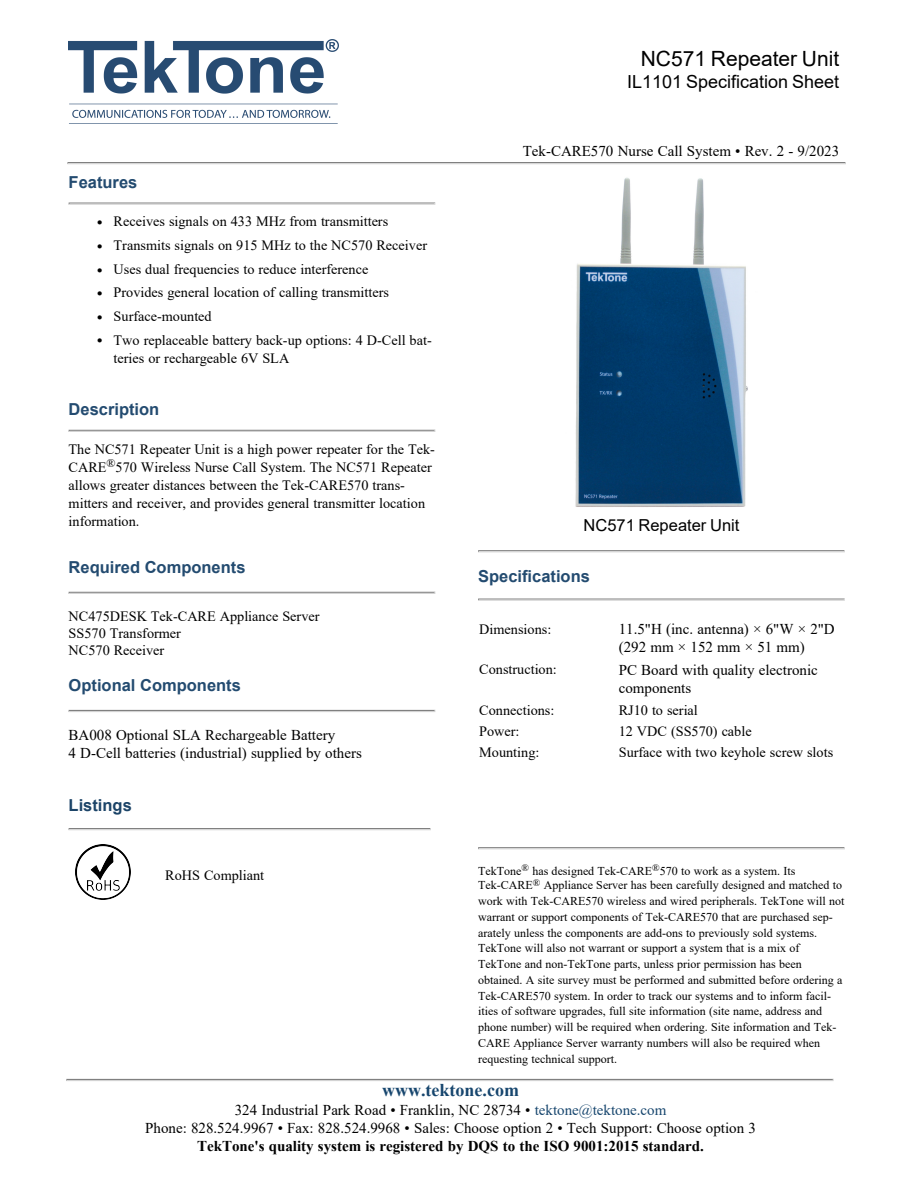
<style>
.page{position:relative;width:918px;height:1188px;background:#fff}
.page>*{position:absolute;margin:0;border:0;box-sizing:border-box;transform-origin:0 0}
.t1{font:21px "Arial";color:#000}
.t2{font:18px "Arial";color:#000}
.t3{font:700 18px "Times New Roman";color:#17466e}
.t4{font:700 16.5px "Arial";color:#234b70}
.t5{font:16.5px "Arial";color:#000}
.t6{font:700 16.5px "Arial";color:#1c4468}
.t7{font:15px/18px "Times New Roman";color:#000}
.t8{font:700 15px "Times New Roman";color:#000}
.t9{font:14.25px/18px "Times New Roman";color:#000}
.t10{font:12px/15.8px "Times New Roman";color:#000}
.s1{font-style:inherit}
.s2{color:#17466e}
</style>
<div class="page">
<img style="left:75px;top:845px;width:55px;height:55px">
<img style="left:559px;top:164px;width:203px;height:343px">
<svg style="left:69px;top:202px;width:366px;height:3px"></svg>
<svg style="left:69px;top:430px;width:366px;height:2px"></svg>
<svg style="left:69px;top:592px;width:366px;height:2px"></svg>
<svg style="left:69px;top:710px;width:366px;height:2px"></svg>
<svg style="left:69px;top:828px;width:362px;height:2px"></svg>
<svg style="left:478px;top:550px;width:367px;height:2px"></svg>
<svg style="left:478px;top:598px;width:367px;height:3px"></svg>
<svg style="left:478px;top:847px;width:367px;height:2px"></svg>
<img style="left:69px;top:39px;width:270px;height:85px">
<svg style="left:68px;top:162px;width:778px;height:2px;background:#ababab"></svg>
<svg style="left:66px;top:1079px;width:768px;height:2px;background:#a9a9a9"></svg>
<h1 class="t1" style="left:641px;top:51px;width:200px">NC571 Repeater Unit</h1>
<h2 class="t2" style="left:627px;top:75px;width:214px">IL1101 Specification Sheet</h2>
<h3 class="t4" style="left:69px;top:176px;width:70px">Features</h3>
<p class="t9" style="left:97px;top:214px;width:293px">● Receives signals on 433 MHz from transmitters</p>
<p class="t9" style="left:97px;top:238px;width:332px">● Transmits signals on 915 MHz to the NC570 Receiver</p>
<p class="t9" style="left:97px;top:261px;width:273px">● Uses dual frequencies to reduce interference</p>
<p class="t9" style="left:97px;top:285px;width:294px">● Provides general location of calling transmitters</p>
<p class="t9" style="left:97px;top:309px;width:116px">● Surface-mounted</p>
<p class="t9" style="left:114px;top:332px;width:320px;text-indent:-17px">● Two replaceable battery back-up options: 4 D-Cell bat&shy;teries or rechargeable 6V SLA</p>
<h3 class="t4" style="left:69px;top:403px;width:92px">Description</h3>
<p class="t9" style="left:69px;top:441px;width:368px">The NC571 Repeater Unit is a high power repeater for the Tek-CARE<sup>®</sup>570 Wireless Nurse Call System. The NC571 Repeater allows greater distances between the Tek-CARE570 trans&shy;mitters and receiver, and provides general transmitter location information.</p>
<h3 class="t4" style="left:69px;top:561px;width:178px">Required Components</h3>
<p class="t9" style="left:69px;top:610px;width:252px;line-height:16.8px">NC475DESK Tek-CARE Appliance Server<br>SS570 Transformer<br>NC570 Receiver</p>
<h3 class="t4" style="left:69px;top:679px;width:174px">Optional Components</h3>
<p class="t7" style="left:69px;top:728px;width:295px">BA008 Optional SLA Rechargeable Battery<br>4 D-Cell batteries (industrial) supplied by others</p>
<h3 class="t6" style="left:69px;top:799px;width:65px">Listings</h3>
<p class="t9" style="left:165px;top:868px;width:100px">RoHS Compliant</p>
<p class="t7" style="left:523px;top:144px;width:318px">Tek-CARE570 Nurse Call System • Rev. <span class="s1">2</span> - <span class="s1">9</span>/2023</p>
<h3 class="t5" style="left:584px;top:519px;width:157px">NC571 Repeater Unit</h3>
<h3 class="t4" style="left:478px;top:570px;width:113px">Specifications</h3>
<p class="t9" style="left:479px;top:621px;width:74px">Dimensions:</p>
<p class="t7" style="left:619px;top:622px;width:218px">11.5"H (inc. antenna) × 6"W × 2"D (292 mm × 152 mm × 51 mm)</p>
<p class="t9" style="left:479px;top:662px;width:79px">Construction:</p>
<p class="t7" style="left:619px;top:662px;width:201px">PC Board with quality electronic components</p>
<p class="t9" style="left:479px;top:702px;width:77px">Connections:</p>
<p class="t9" style="left:619px;top:702px;width:81px">RJ10 to serial</p>
<p class="t9" style="left:479px;top:724px;width:42px">Power:</p>
<p class="t9" style="left:619px;top:724px;width:134px">12 VDC (SS570) cable</p>
<p class="t9" style="left:479px;top:745px;width:62px">Mounting:</p>
<p class="t9" style="left:619px;top:745px;width:216px">Surface with two keyhole screw slots</p>
<p class="t10" style="left:478px;top:864px;width:366px;line-height:14.7px">TekTone<sup>®</sup> has designed Tek-CARE<sup>®</sup>570 to work as a system. Its<br>Tek-CARE<sup>®</sup> Appliance Server has been carefully designed and matched to</p>
<p class="t10" style="left:478px;top:894px;width:368px">work with Tek-CARE570 wireless and wired peripherals. TekTone will not warrant or support components of Tek-CARE570 that are purchased sep&shy;arately unless the components are add-ons to previously sold systems.<br>TekTone will also not warrant or support a system that is a mix of TekTone and non-TekTone parts, unless prior permission has been obtained. A site survey must be performed and submitted before ordering a Tek-CARE570 system. In order to track our systems and to inform facil&shy;ities of software upgrades, full site information (site name, address and phone number) will be required when ordering. Site information and Tek-CARE Appliance Server warranty numbers will also be required when requesting technical support.</p>
<h2 class="t3" style="left:382px;top:1084px;width:138px">www.tektone.com</h2>
<p class="t7" style="left:145px;top:1102px;width:612px;text-align:center">324 Industrial Park Road • Franklin, NC 28734 • <span class="s2">tektone@tektone.com<br></span>Phone: 828.524.9967 • Fax: 828.524.9968 • Sales: Choose option 2 • Tech Support: Choose option 3</p>
<p class="t8" style="left:197px;top:1141px;width:509px">TekTone's quality system is registered by DQS to the ISO 9001:2015 standard.</p>
</div>
